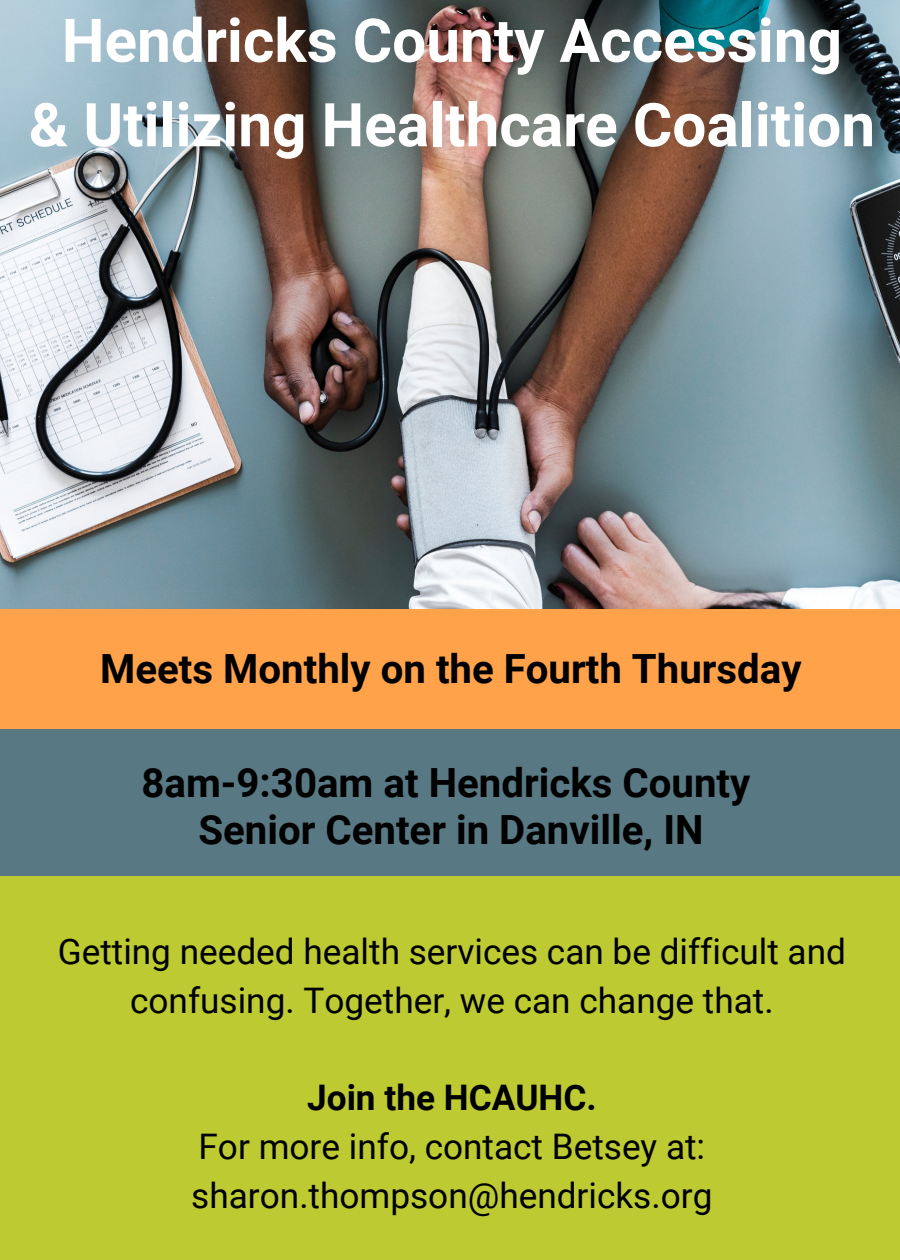
<style>
.page{position:relative;width:900px;height:1260px;background:#fff}
.page>*{position:absolute;margin:0;border:0;box-sizing:border-box;transform-origin:0 0}
.t1{font:700 60.5px/84.5px "Roboto";color:#fff;text-align:center}
.t2{font:700 40.25px/47px "Roboto";color:#000;text-align:center}
.t3{font:35.25px/48.8px "Roboto";color:#000;text-align:center}
.t4{font:700 35.25px "Roboto";color:#000}
</style>
<div class="page">
<div style="left:0;top:609px;width:900px;height:651px;background:#bdca32"></div>
<img style="left:0;top:0;width:900px;height:609px">
<div style="left:0;top:609px;width:900px;height:124px;background:#ffa24a"></div>
<div style="left:0;top:729px;width:900px;height:147px;background:#587883"></div>
<h1 class="t1" style="left:29px;top:-1px;width:848px">Hendricks County Accessing<br>&amp; Utilizing Healthcare Coalition</h1>
<p class="t2" style="left:100px;top:645px;width:703px">Meets Monthly on the Fourth Thursday</p>
<p class="t2" style="left:141px;top:760px;width:610px">8am-9:30am at Hendricks County<br>Senior Center in Danville, IN</p>
<p class="t3" style="left:58px;top:927px;width:790px">Getting needed health services can be difficult and confusing. Together, we can change that.</p>
<p class="t4" style="left:307px;top:1077px;width:291px">Join the HCAUHC.</p>
<p class="t3" style="left:191px;top:1122px;width:523px;text-align:left">For more info, contact Betsey at: sharon.thompson@hendricks.org</p>
</div>
